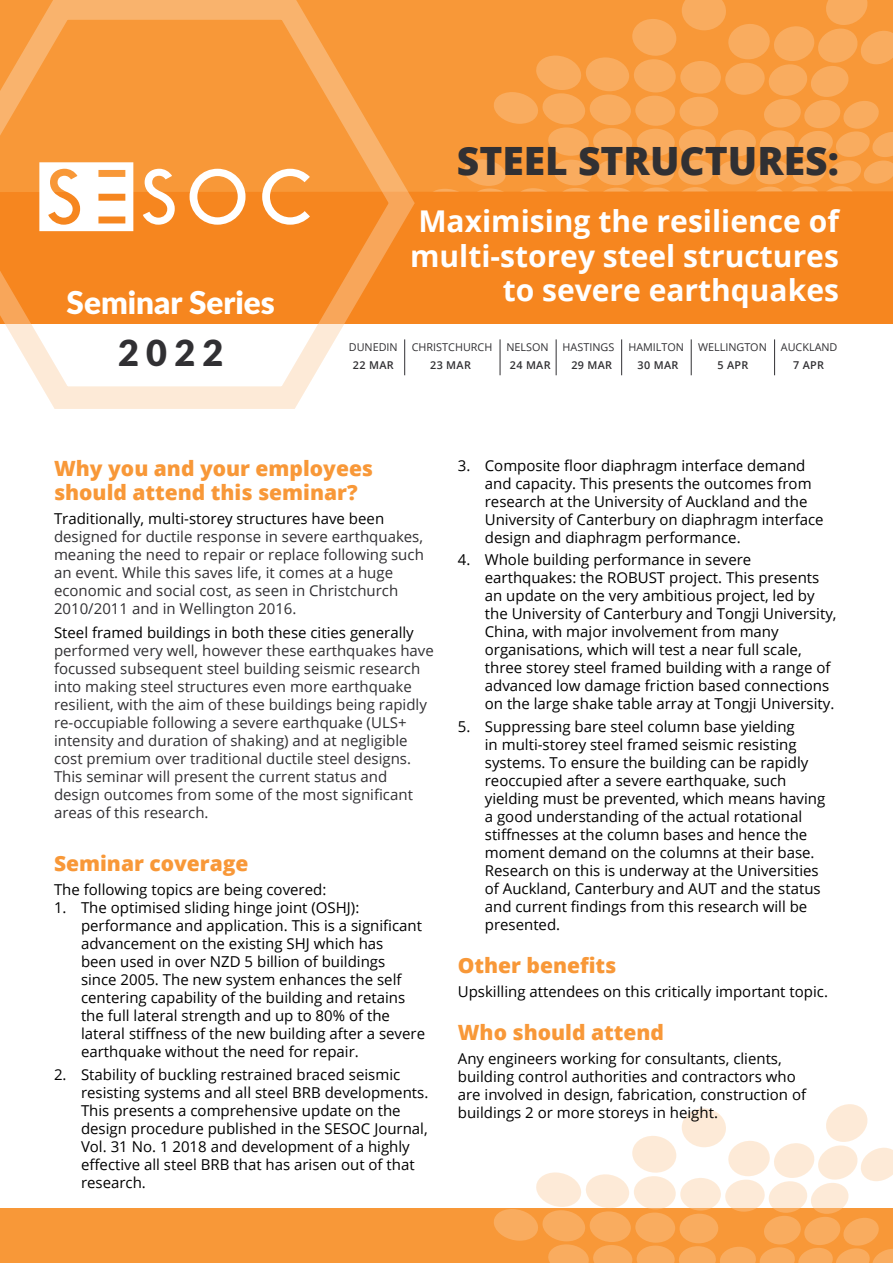
<style>
.page{position:relative;width:893px;height:1263px;background:#fff}
.page>*{position:absolute;margin:0;border:0;box-sizing:border-box;transform-origin:0 0}
.t1{font:800 39px "Open Sans";color:#313033}
.t2{font:900 36px "Lato";color:#313033}
.t3{font:900 31.5px "Lato";color:#fff}
.t4{font:700 30px/34.5px "Open Sans";color:#fff;text-align:right}
.t5{font:800 21px/24px "Open Sans";color:#f89838}
.t6{font:15px/18px "Open Sans";color:#000}
.t7{font:15px/18px "Open Sans";color:#313033}
.t8{font:10.8px "Open Sans";color:#313033}
.t9{font:600 10.8px "Open Sans";letter-spacing:.03em;color:#313033}
</style>
<div class="page">
<div style="left:0;top:0;width:893px;height:324px;background:#f6861f"></div>
<svg style="left:428px;top:0;width:465px;height:192px"></svg>
<svg style="left:0;top:0;width:428px;height:409px"></svg>
<div style="left:0;top:1209px;width:893px;height:54px;background:#f89838"></div>
<svg style="left:492px;top:1104px;width:401px;height:159px"></svg>
<hr style="left:404px;top:339px;width:1px;height:36px;background:#313033">
<hr style="left:500px;top:339px;width:1px;height:36px;background:#313033">
<hr style="left:556px;top:339px;width:1px;height:36px;background:#313033">
<hr style="left:621px;top:339px;width:1px;height:36px;background:#313033">
<hr style="left:774px;top:339px;width:1px;height:36px;background:#313033">
<hr style="left:691px;top:339px;width:1px;height:36px;background:#313033">
<h3 class="t3" style="left:67px;top:279px;width:210px">Seminar Series</h3>
<h2 class="t2" style="left:118px;top:326px;width:107px">2022</h2>
<h1 class="t1" style="left:457px;top:131px;width:384px">STEEL STRUCTURES:</h1>
<h3 class="t4" style="left:410px;top:203px;width:430px">Maximising the resilience of multi-storey steel structures to severe earthquakes</h3>
<p class="t8" style="left:349px;top:340px;width:50px">DUNEDIN</p>
<p class="t8" style="left:412px;top:340px;width:82px">CHRISTCHURCH</p>
<p class="t8" style="left:506px;top:340px;width:44px">NELSON</p>
<p class="t8" style="left:563px;top:340px;width:53px">HASTINGS</p>
<p class="t8" style="left:628px;top:340px;width:57px">HAMILTON</p>
<p class="t8" style="left:698px;top:340px;width:70px">WELLINGTON</p>
<p class="t8" style="left:781px;top:340px;width:58px">AUCKLAND</p>
<p class="t9" style="left:353px;top:358px;width:42px">22 MAR</p>
<p class="t9" style="left:430px;top:358px;width:42px">23 MAR</p>
<p class="t9" style="left:510px;top:358px;width:42px">24 MAR</p>
<p class="t9" style="left:571px;top:358px;width:42px">29 MAR</p>
<p class="t9" style="left:638px;top:358px;width:42px">30 MAR</p>
<p class="t9" style="left:717px;top:358px;width:32px">5 APR</p>
<p class="t9" style="left:793px;top:358px;width:32px">7 APR</p>
<h3 class="t5" style="left:54px;top:455px;width:321px">Why you and your employees should attend this seminar?</h3>
<p class="t6" style="left:54px;top:509px;width:332px">Traditionally, multi-storey structures have been</p>
<p class="t7" style="left:54px;top:527px;width:371px">designed for ductile response in severe earthquakes, meaning the need to repair or replace following such an event. While this saves life, it comes at a huge economic and social cost, as seen in Christchurch 2010/2011 and in Wellington 2016.</p>
<p class="t6" style="left:54px;top:623px;width:361px">Steel framed buildings in both these cities generally</p>
<p class="t7" style="left:54px;top:641px;width:381px">performed very well, however these earthquakes have focussed subsequent steel building seismic research into making steel structures even more earthquake resilient, with the aim of these buildings being rapidly re-occupiable following a severe earthquake (ULS+ intensity and duration of shaking) and at negligible cost premium over traditional ductile steel designs.<br>This seminar will present the current status and design outcomes from some of the most significant areas of this research.</p>
<h3 class="t5" style="left:54px;top:850px;width:196px">Seminar coverage</h3>
<p class="t6" style="left:54px;top:880px;width:274px">The following topics are being covered:</p>
<p class="t6" style="left:81px;top:898px;width:346px;text-indent:-27px">1. The optimised sliding hinge joint (OSHJ): performance and application. This is a significant advancement on the existing SHJ which has<br>been used in over NZD 5 billion of buildings<br>since 2005. The new system enhances the self centering capability of the building and retains the full lateral strength and up to 80% of the lateral stiffness of the new building after a severe earthquake without the need for repair.</p>
<p class="t6" style="left:81px;top:1065px;width:349px;text-indent:-27px">2. Stability of buckling restrained braced seismic resisting systems and all steel BRB developments.<br>This presents a comprehensive update on the design procedure published in the SESOC Journal, Vol. 31 No. 1 2018 and development of a highly effective all steel BRB that has arisen out of that research.</p>
<p class="t6" style="left:485px;top:456px;width:340px;text-indent:-27px">3. Composite floor diaphragm interface demand and capacity. This presents the outcomes from research at the University of Auckland and the University of Canterbury on diaphragm interface design and diaphragm performance.</p>
<p class="t6" style="left:485px;top:550px;width:353px;text-indent:-27px">4. Whole building performance in severe earthquakes: the ROBUST project. This presents an update on the very ambitious project, led by the University of Canterbury and Tongji University, China, with major involvement from many organisations, which will test a near full scale, three storey steel framed building with a range of advanced low damage friction based connections on the large shake table array at Tongji University.</p>
<p class="t6" style="left:485px;top:717px;width:342px;text-indent:-27px">5. Suppressing bare steel column base yielding<br>in multi-storey steel framed seismic resisting systems. To ensure the building can be rapidly reoccupied after a severe earthquake, such yielding must be prevented, which means having a good understanding of the actual rotational stiffnesses at the column bases and hence the moment demand on the columns at their base.<br>Research on this is underway at the Universities of Auckland, Canterbury and AUT and the status and current findings from this research will be presented.</p>
<h3 class="t5" style="left:458px;top:952px;width:160px">Other benefits</h3>
<p class="t6" style="left:458px;top:982px;width:372px">Upskilling attendees on this critically important topic.</p>
<h3 class="t5" style="left:458px;top:1019px;width:208px">Who should attend</h3>
<p class="t6" style="left:458px;top:1049px;width:350px">Any engineers working for consultants, clients, building control authorities and contractors who are involved in design, fabrication, construction of buildings 2 or more storeys in height.</p>
</div>
